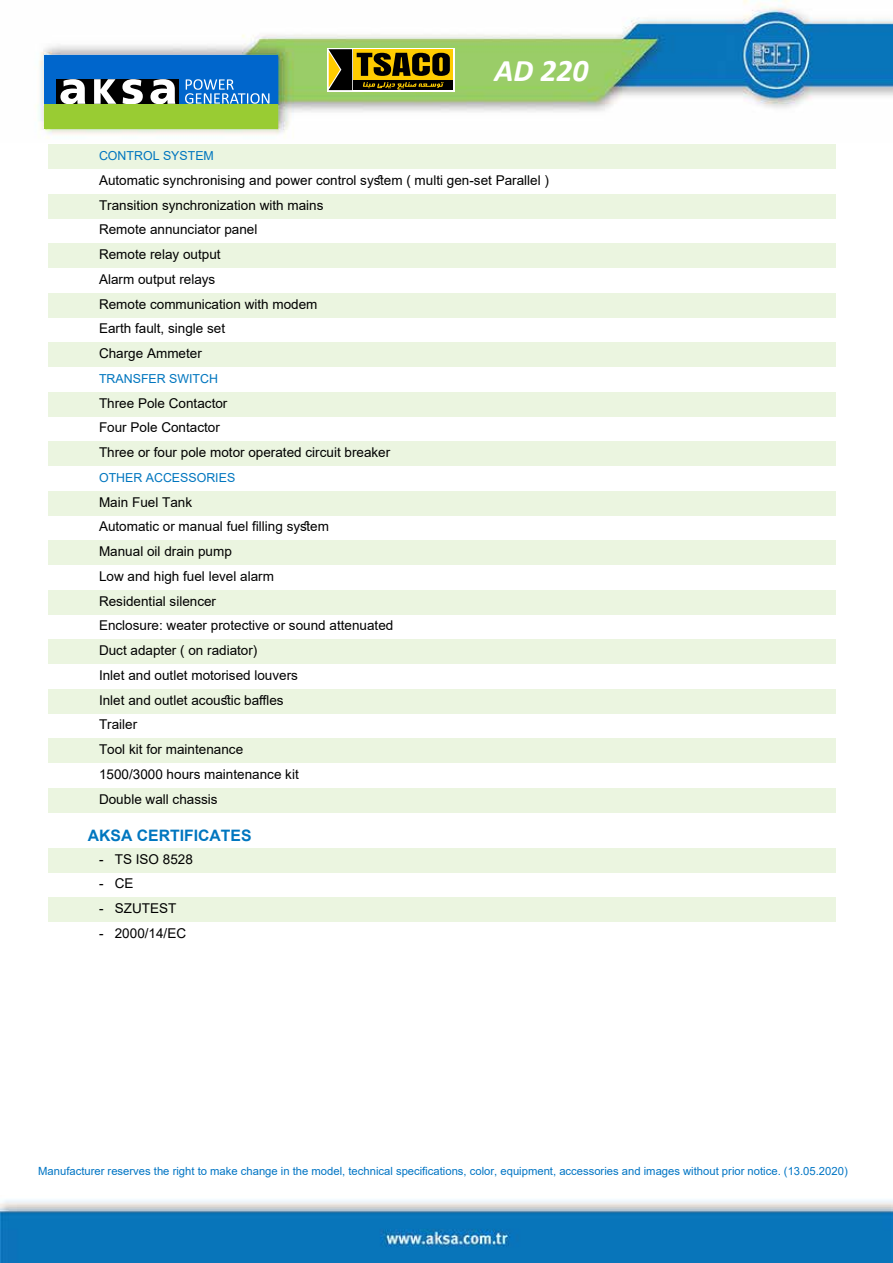
<style>
.page{position:relative;width:893px;height:1263px;background:#fff}
.page>*{position:absolute;margin:0;border:0;box-sizing:border-box;transform-origin:0 0}
.t1{font:italic 700 31.5px "Calibri";color:#fff}
.t2{font:700 15.75px "Arial";color:#0076bf}
.t3{font:13.5px/24.8px "Arial";color:#000}
.t4{font:12.3px "Arial";color:#0076bf}
.t5{font:11.25px "Arial";color:#0075c4}
</style>
<div class="page">
<img style="left:36px;top:0;width:856px;height:138px">
<img style="left:0;top:1200px;width:892px;height:63px">
<div style="left:48px;top:144px;width:788px;height:25px;background:#ebf5e0"></div>
<div style="left:48px;top:194px;width:788px;height:25px;background:#ebf5e0"></div>
<div style="left:48px;top:243px;width:788px;height:25px;background:#ebf5e0"></div>
<div style="left:48px;top:293px;width:788px;height:25px;background:#ebf5e0"></div>
<div style="left:48px;top:342px;width:788px;height:25px;background:#ebf5e0"></div>
<div style="left:48px;top:392px;width:788px;height:25px;background:#ebf5e0"></div>
<div style="left:48px;top:441px;width:788px;height:25px;background:#ebf5e0"></div>
<div style="left:48px;top:491px;width:788px;height:25px;background:#ebf5e0"></div>
<div style="left:48px;top:540px;width:788px;height:25px;background:#ebf5e0"></div>
<div style="left:48px;top:590px;width:788px;height:25px;background:#ebf5e0"></div>
<div style="left:48px;top:639px;width:788px;height:25px;background:#ebf5e0"></div>
<div style="left:48px;top:689px;width:788px;height:25px;background:#ebf5e0"></div>
<div style="left:48px;top:738px;width:788px;height:25px;background:#ebf5e0"></div>
<div style="left:48px;top:788px;width:788px;height:25px;background:#ebf5e0"></div>
<div style="left:48px;top:848px;width:788px;height:24px;background:#ebf5e0"></div>
<div style="left:48px;top:897px;width:788px;height:25px;background:#ebf5e0"></div>
<svg style="left:327px;top:48px;width:127px;height:44px"></svg>
<div style="left:353px;top:49px;width:100px;height:30px;background:#fc0"></div>
<div style="left:353px;top:81px;width:100px;height:9px;background:#000"></div>
<svg style="left:328px;top:49px;width:122px;height:41px"></svg>
<div style="left:44px;top:104px;width:234px;height:24px;background:#9c3"></div>
<div style="left:44px;top:55px;width:234px;height:49px;background:#06c"></div>
<div style="left:57px;top:79px;width:122px;height:25px;background:#000"></div>
<svg style="left:60px;top:79px;width:25px;height:25px"></svg>
<svg style="left:150px;top:79px;width:25px;height:25px"></svg>
<svg style="left:122px;top:79px;width:21px;height:25px"></svg>
<svg style="left:94px;top:79px;width:22px;height:25px"></svg>
<svg style="left:185px;top:79px;width:84px;height:25px"></svg>
<h1 class="t1" style="left:494px;top:48px;width:95px">AD 220</h1>
<p class="t4" style="left:99px;top:147px;width:116px">CONTROL SYSTEM</p>
<p class="t3" style="left:99px;top:168px;width:451px">Automatic synchronising and power control system ( multi gen-set Parallel )<br>Transition synchronization with mains<br>Remote annunciator panel<br>Remote relay output<br>Alarm output relays<br>Remote communication with modem<br>Earth fault, single set<br>Charge Ammeter</p>
<p class="t4" style="left:99px;top:370px;width:120px">TRANSFER SWITCH</p>
<p class="t3" style="left:99px;top:391px;width:293px">Three Pole Contactor<br>Four Pole Contactor<br>Three or four pole motor operated circuit breaker</p>
<p class="t4" style="left:99px;top:469px;width:138px">OTHER ACCESSORIES</p>
<p class="t3" style="left:99px;top:490px;width:296px">Main Fuel Tank<br>Automatic or manual fuel filling system<br>Manual oil drain pump<br>Low and high fuel level alarm<br>Residential silencer<br>Enclosure: weater protective or sound attenuated<br>Duct adapter ( on radiator)<br>Inlet and outlet motorised louvers<br>Inlet and outlet acoustic baffles<br>Trailer<br>Tool kit for maintenance<br>1500/3000 hours maintenance kit<br>Double wall chassis</p>
<p class="t2" style="left:88px;top:824px;width:165px">AKSA CERTIFICATES</p>
<p class="t3" style="left:99px;top:846px;width:95px">- TS ISO 8528</p>
<p class="t3" style="left:99px;top:871px;width:36px">- CE</p>
<p class="t3" style="left:99px;top:896px;width:79px">- SZUTEST</p>
<p class="t3" style="left:99px;top:921px;width:89px">- 2000/14/EC</p>
<p class="t5" style="left:38px;top:1163px;width:811px">Manufacturer reserves the right to make change in the model, technical specifications, color, equipment, accessories and images without prior notice. (13.05.2020)</p>
</div>
